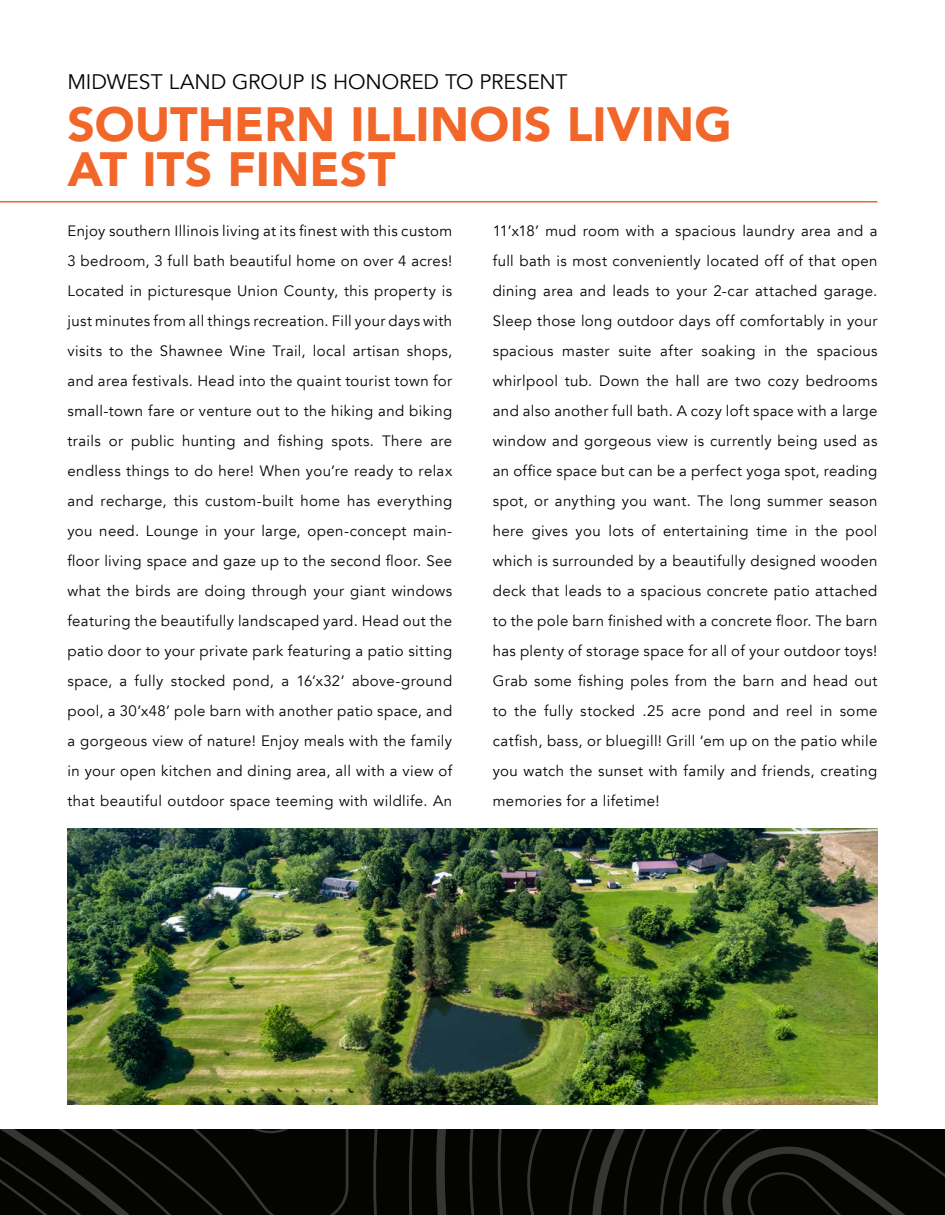
<style>
.page{position:relative;width:945px;height:1215px;background:#fff}
.page>*{position:absolute;margin:0;border:0;box-sizing:border-box;transform-origin:0 0}
.t1{font:900 48px "Avenir";color:#f2662a}
.t2{font:21px "Avenir";letter-spacing:-.005em;color:#040503}
.t3{font:15px/30px "Avenir";letter-spacing:.025em;color:#040503;text-align:justify}
</style>
<div class="page">
<hr style="left:0;top:201px;width:878px;height:1px;background:#f2662a">
<svg style="left:0;top:1130px;width:945px;height:85px"></svg>
<img style="left:68px;top:829px;width:810px;height:275px">
<p class="t2" style="left:68px;top:69px;width:502px">MIDWEST LAND GROUP IS HONORED TO PRESENT</p>
<p class="t1" style="left:68px;top:83px;width:666px">SOUTHERN ILLINOIS LIVING</p>
<p class="t1" style="left:68px;top:128px;width:330px">AT ITS FINEST</p>
<p class="t3" style="left:68px;top:216px;width:386px">Enjoy southern Illinois living at its finest with this custom 3 bedroom, 3 full bath beautiful home on over 4 acres!<br>Located in picturesque Union County, this property is just minutes from all things recreation. Fill your days with visits to the Shawnee Wine Trail, local artisan shops, and area festivals. Head into the quaint tourist town for small-town fare or venture out to the hiking and biking trails or public hunting and fishing spots. There are endless things to do here! When you’re ready to relax and recharge, this custom-built home has everything you need. Lounge in your large, open-concept main&shy;floor living space and gaze up to the second floor. See what the birds are doing through your giant windows featuring the beautifully landscaped yard. Head out the patio door to your private park featuring a patio sitting space, a fully stocked pond, a 16’x32’ above-ground pool, a 30’x48’ pole barn with another patio space, and a gorgeous view of nature! Enjoy meals with the family in your open kitchen and dining area, all with a view of that beautiful outdoor space teeming with wildlife. An</p>
<p class="t3" style="left:493px;top:216px;width:386px">11’x18’ mud room with a spacious laundry area and a full bath is most conveniently located off of that open dining area and leads to your 2-car attached garage.<br>Sleep those long outdoor days off comfortably in your spacious master suite after soaking in the spacious whirlpool tub. Down the hall are two cozy bedrooms and also another full bath. A cozy loft space with a large window and gorgeous view is currently being used as an office space but can be a perfect yoga spot, reading spot, or anything you want. The long summer season here gives you lots of entertaining time in the pool which is surrounded by a beautifully designed wooden deck that leads to a spacious concrete patio attached to the pole barn finished with a concrete floor. The barn has plenty of storage space for all of your outdoor toys!<br>Grab some fishing poles from the barn and head out to the fully stocked .25 acre pond and reel in some catfish, bass, or bluegill! Grill ‘em up on the patio while you watch the sunset with family and friends, creating memories for a lifetime!</p>
</div>
